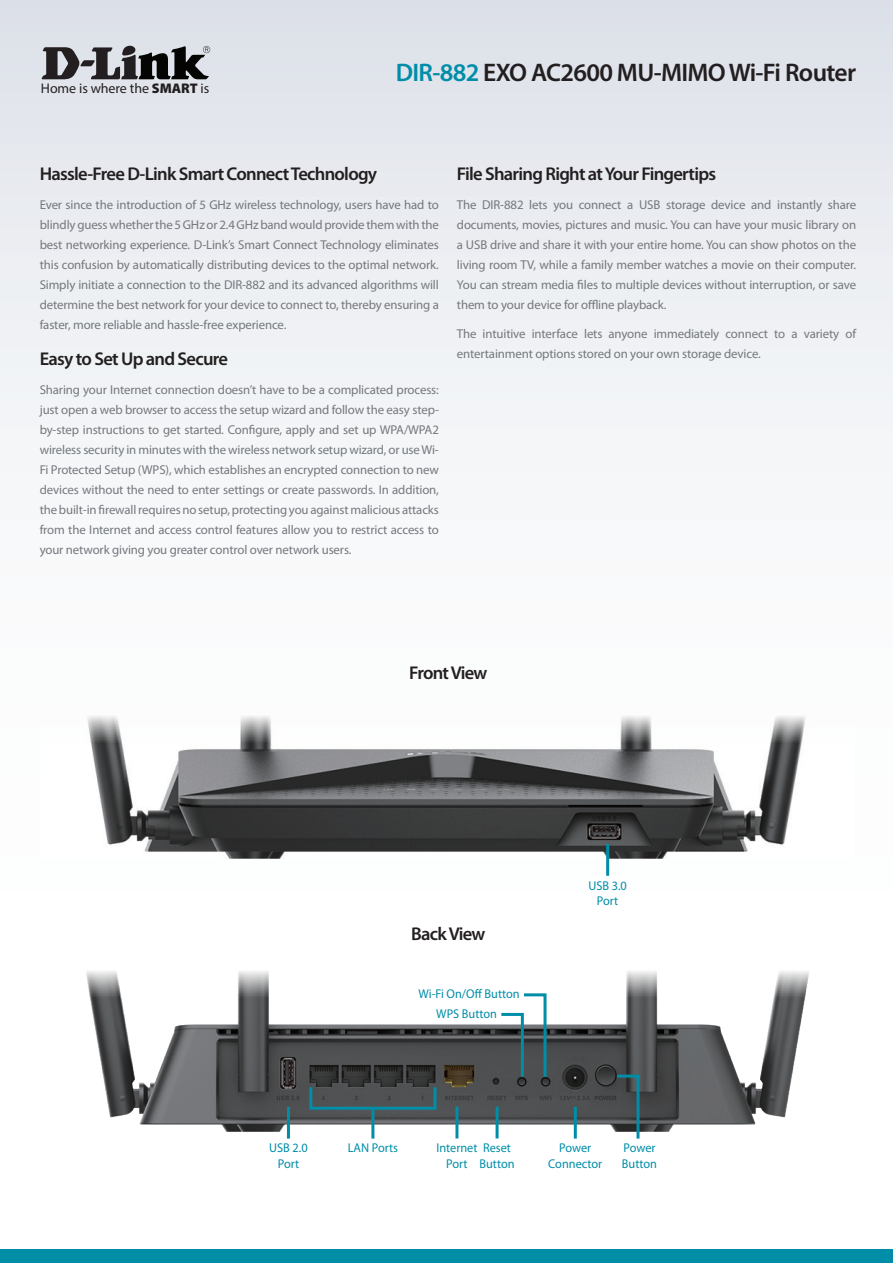
<style>
.page{position:relative;width:893px;height:1263px;background:#fff}
.page>*{position:absolute;margin:0;border:0;box-sizing:border-box;transform-origin:0 0}
.Product_Name__Conten{font:600 25.5px "Myriad Pro";letter-spacing:-.025em;color:#231f20}
.Description_Topic{font:600 18.6px "Myriad Pro";letter-spacing:-.04em;color:#231f20}
.Description_Text{font:600 18.6px "Myriad Pro";letter-spacing:-.04em;color:#231f20}
.Image_Title{font:600 18.6px "Myriad Pro";letter-spacing:-.04em;color:#231f20}
.t1{font:13.95px "Myriad Pro";letter-spacing:-.005em;color:#231f20}
.Description_Text-2{font:12.9px/20px "Myriad Pro";letter-spacing:-.01em;color:#74787d;text-align:justify}
.t2{font:12.75px/15.3px "Myriad Pro";color:#008da8;text-align:center}
.s1{font-weight:900}
.s2{color:#008da8}
</style>
<div class="page">
<div style="left:0;top:0;width:893px;height:1084px;background:linear-gradient(to bottom,#e3e6ec,#fff)"></div>
<div style="left:0;top:1249px;width:893px;height:14px;background:#008da8"></div>
<svg style="left:42px;top:46px;width:168px;height:34px;background:#737376"></svg>
<img style="left:40px;top:961px;width:815px;height:171px">
<hr style="left:287px;top:1107px;width:3px;height:31px;background:#008da8">
<div style="left:309px;top:1086px;width:127px;height:24px;border:3px solid #008da8"></div>
<hr style="left:371px;top:1108px;width:3px;height:30px;background:#008da8">
<svg style="left:614px;top:1073px;width:27px;height:66px;background:#4d6166"></svg>
<svg style="left:498px;top:992px;width:50px;height:88px"></svg>
<hr style="left:496px;top:1106px;width:3px;height:32px;background:#008da8">
<hr style="left:574px;top:1107px;width:3px;height:31px;background:#008da8">
<img style="left:40px;top:707px;width:815px;height:151px">
<hr style="left:606px;top:844px;width:3px;height:32px;background:#008da8">
<hr style="left:455px;top:1106px;width:3px;height:32px;background:#008da8">
<p class="t1" style="left:41px;top:80px;width:170px">Home is where the <span class="s1">SMART</span> is</p>
<p class="Product_Name__Conten" style="left:396px;top:56px;width:462px"><span class="s2">DIR-882</span> EXO AC2600 MU-MIMO Wi-Fi Router</p>
<p class="Description_Text" style="left:40px;top:162px;width:339px">Hassle-Free D-Link Smart Connect Technology</p>
<p class="Description_Text-2" style="left:40px;top:195px;width:401px">Ever since the introduction of 5 GHz wireless technology, users have had to blindly guess whether the 5 GHz or 2.4 GHz band would provide them with the best networking experience. D-Link’s Smart Connect Technology eliminates this confusion by automatically distributing devices to the optimal network.<br>Simply initiate a connection to the DIR-882 and its advanced algorithms will determine the best network for your device to connect to, thereby ensuring a faster, more reliable and hassle-free experience.</p>
<p class="Description_Topic" style="left:40px;top:347px;width:190px">Easy to Set Up and Secure</p>
<p class="Description_Text-2" style="left:40px;top:379px;width:401px">Sharing your Internet connection doesn’t have to be a complicated process: just open a web browser to access the setup wizard and follow the easy step&shy;by-step instructions to get started. Configure, apply and set up WPA/WPA2 wireless security in minutes with the wireless network setup wizard, or use Wi-Fi Protected Setup (WPS), which establishes an encrypted connection to new devices without the need to enter settings or create passwords. In addition, the built-in firewall requires no setup, protecting you against malicious attacks from the Internet and access control features allow you to restrict access to your network giving you greater control over network users.</p>
<p class="Description_Topic" style="left:457px;top:162px;width:261px">File Sharing Right at Your Fingertips</p>
<p class="Description_Text-2" style="left:457px;top:195px;width:401px">The DIR-882 lets you connect a USB storage device and instantly share documents, movies, pictures and music. You can have your music library on a USB drive and share it with your entire home. You can show photos on the living room TV, while a family member watches a movie on their computer.<br>You can stream media files to multiple devices without interruption, or save them to your device for offline playback.</p>
<p class="Description_Text-2" style="left:457px;top:323px;width:401px">The intuitive interface lets anyone immediately connect to a variety of entertainment options stored on your own storage device.</p>
<p class="Image_Title" style="left:409px;top:661px;width:80px">Front View</p>
<p class="Image_Title" style="left:411px;top:922px;width:76px">Back View</p>
<p class="t2" style="left:419px;top:986px;width:103px">Wi-Fi On/Off Button</p>
<p class="t2" style="left:436px;top:1005px;width:62px">WPS Button</p>
<p class="t2" style="left:588px;top:877px;width:40px">USB 3.0<br>Port</p>
<p class="t2" style="left:269px;top:1140px;width:40px">USB 2.0</p>
<p class="t2" style="left:348px;top:1140px;width:52px">LAN Ports</p>
<p class="t2" style="left:278px;top:1155px;width:23px">Port</p>
<p class="t2" style="left:436px;top:1140px;width:80px;text-align:right">Internet Reset<br>Button</p>
<p class="t2" style="left:446px;top:1155px;width:23px">Port</p>
<p class="t2" style="left:548px;top:1140px;width:56px">Power<br>Connector</p>
<p class="t2" style="left:622px;top:1140px;width:37px;text-align:left">Power<br>Button</p>
</div>
